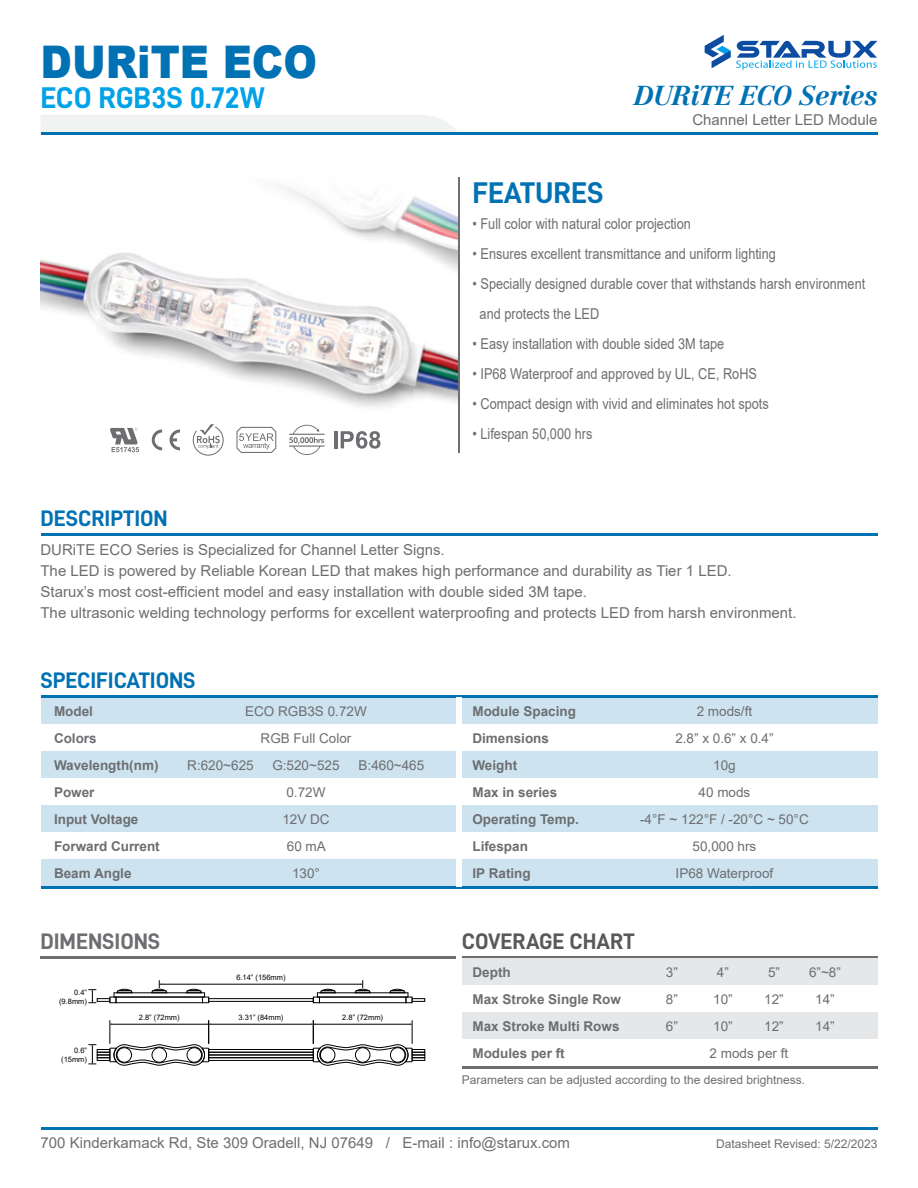
<style>
.page{position:relative;width:918px;height:1188px;background:#fff}
.page>*{position:absolute;margin:0;border:0;box-sizing:border-box;transform-origin:0 0}
.t1{font:900 45px "Arial";color:#0072b4;scale:.9 1}
.t2{font:30px "D DIN Bold";color:#02a2e8}
.t3{font:30px "D DIN Bold";color:#0072b4}
.t4{font:27px "Centennial Bold Italic Os F";letter-spacing:-.02em;color:#0072b4}
.t5{font:22.5px "D DIN Bold";color:#0072b4}
.t6{font:22.5px "D DIN Bold";color:#58595b}
.t7{font:22.5px "D DIN Bold";color:#6d6e71}
.t8{font:15px/21px "Arial";color:#6d6e71}
.t9{font:15px/30px "Arial";color:#6d6e71;scale:.85 1}
.t10{font:15px "Arial";color:#6d6e70}
.t11{font:700 13.5px/27px "Arial";color:#6d6e71}
.t12{font:13.5px/27px "Arial";color:#6d6e71;text-align:center}
.t13{font:12px "Arial";color:#6d6e71}
.t14{font:12px "Arial";color:#6d6e70}
.t15{font:7.5px/9px "Arial";color:#000;text-align:right}
</style>
<div class="page">
<svg style="left:88px;top:989px;width:8px;height:14px"></svg>
<hr style="left:161px;top:984px;width:200px;height:1px;background:#000">
<hr style="left:210px;top:1024px;width:102px;height:1px;background:#000">
<img style="left:41px;top:229px;width:417px;height:166px">
<svg style="left:280px;top:185px;width:178px;height:44px"></svg>
<hr style="left:462px;top:956px;width:416px;height:2px;background:#6d6e71">
<div style="left:462px;top:958px;width:416px;height:27px;background:#e6e7e8"></div>
<div style="left:462px;top:1012px;width:416px;height:27px;background:#e6e7e8"></div>
<hr style="left:462px;top:1066px;width:416px;height:3px;background:#6d6e71">
<svg style="left:41px;top:115px;width:418px;height:18px"></svg>
<hr style="left:41px;top:133px;width:837px;height:2px;background:#0072b4">
<hr style="left:41px;top:1127px;width:837px;height:2px;background:#0072b4">
<div style="left:41px;top:697px;width:837px;height:27px;background:#cde3f0"></div>
<div style="left:41px;top:751px;width:837px;height:27px;background:#cde3f0"></div>
<div style="left:41px;top:805px;width:837px;height:27px;background:#cde3f0"></div>
<div style="left:41px;top:859px;width:837px;height:27px;background:#cde3f0"></div>
<hr style="left:41px;top:886px;width:837px;height:3px;background:#0072b4">
<hr style="left:41px;top:695px;width:837px;height:2px;background:#0072b4">
<div style="left:456px;top:697px;width:6px;height:189px;background:#fff"></div>
<hr style="left:41px;top:956px;width:415px;height:2px;background:#6d6e71">
<hr style="left:41px;top:533px;width:837px;height:2px;background:#0072b4">
<hr style="left:458px;top:177px;width:2px;height:276px;background:#6d6e71">
<svg style="left:705px;top:35px;width:173px;height:35px"></svg>
<div style="left:116px;top:997px;width:87px;height:6px;border:1px solid #000"></div>
<div style="left:202px;top:997px;width:7px;height:6px;border:1px solid #000"></div>
<svg style="left:110px;top:989px;width:23px;height:14px"></svg>
<svg style="left:151px;top:980px;width:16px;height:13px"></svg>
<svg style="left:186px;top:989px;width:16px;height:4px"></svg>
<div style="left:97px;top:998px;width:13px;height:4px;border:1px solid #000"></div>
<div style="left:412px;top:998px;width:13px;height:4px;border:1px solid #000"></div>
<div style="left:208px;top:998px;width:106px;height:4px;border:1px solid #000"></div>
<div style="left:319px;top:997px;width:87px;height:6px;border:1px solid #000"></div>
<div style="left:313px;top:997px;width:7px;height:6px;border:1px solid #000"></div>
<svg style="left:320px;top:989px;width:16px;height:4px"></svg>
<svg style="left:355px;top:980px;width:16px;height:13px"></svg>
<svg style="left:389px;top:989px;width:23px;height:14px"></svg>
<div style="left:208px;top:1057px;width:106px;height:4px;border:1px solid #000"></div>
<div style="left:208px;top:1055px;width:106px;height:3px;border:1px solid #000"></div>
<div style="left:208px;top:1052px;width:106px;height:3px;border:1px solid #000"></div>
<div style="left:208px;top:1049px;width:106px;height:3px;border:1px solid #000"></div>
<svg style="left:88px;top:1020px;width:123px;height:46px"></svg>
<svg style="left:311px;top:1020px;width:114px;height:46px"></svg>
<svg style="left:152px;top:429px;width:10px;height:21px"></svg>
<svg style="left:170px;top:429px;width:10px;height:21px"></svg>
<svg style="left:289px;top:425px;width:36px;height:30px"></svg>
<svg style="left:193px;top:424px;width:31px;height:32px"></svg>
<svg style="left:110px;top:428px;width:29px;height:24px"></svg>
<hr style="left:334px;top:431px;width:3px;height:17px;background:#6d6e71">
<svg style="left:341px;top:431px;width:40px;height:18px"></svg>
<svg style="left:236px;top:427px;width:40px;height:26px"></svg>
<h1 class="t1" style="left:40px;top:29px;width:309px">DURiTE ECO</h1>
<h2 class="t2" style="left:41px;top:81px;width:226px">ECO RGB3S 0.72W</h2>
<h3 class="t5" style="left:40px;top:506px;width:129px">DESCRIPTION</h3>
<h3 class="t4" style="left:634px;top:79px;width:245px">DURiTE ECO Series</h3>
<h2 class="t3" style="left:473px;top:176px;width:133px">FEATURES</h2>
<p class="t10" style="left:692px;top:109px;width:187px">Channel Letter LED Module</p>
<p class="t9" style="left:473px;top:208px;width:258px">• Full color with natural color projection</p>
<p class="t9" style="left:473px;top:238px;width:359px">• Ensures excellent transmittance and uniform lighting</p>
<p class="t9" style="left:480px;top:268px;width:455px;text-indent:-7px">• Specially designed durable cover that withstands harsh environment and protects the LED</p>
<p class="t9" style="left:473px;top:328px;width:298px">• Easy installation with double sided 3M tape</p>
<p class="t9" style="left:473px;top:358px;width:336px">• IP68 Waterproof and approved by UL, CE, RoHS</p>
<p class="t9" style="left:473px;top:388px;width:350px">• Compact design with vivid and eliminates hot spots</p>
<p class="t9" style="left:473px;top:418px;width:143px">• Lifespan 50,000 hrs</p>
<p class="t8" style="left:41px;top:539px;width:758px">DURiTE ECO Series is Specialized for Channel Letter Signs.<br>The LED is powered by Reliable Korean LED that makes high performance and durability as Tier 1 LED.<br>Starux’s most cost-efficient model and easy installation with double sided 3M tape.<br>The ultrasonic welding technology performs for excellent waterproofing and protects LED from harsh environment.</p>
<h3 class="t5" style="left:40px;top:668px;width:157px">SPECIFICATIONS</h3>
<p class="t11" style="left:54px;top:698px;width:107px">Model<br>Colors<br>Wavelength(nm)<br>Power<br>Input Voltage<br>Forward Current<br>Beam Angle</p>
<p class="t12" style="left:245px;top:698px;width:123px">ECO RGB3S 0.72W</p>
<p class="t12" style="left:261px;top:725px;width:92px">RGB Full Color</p>
<p class="t12" style="left:187px;top:752px;width:68px">R:620~625</p>
<p class="t12" style="left:272px;top:752px;width:69px">G:520~525</p>
<p class="t12" style="left:359px;top:752px;width:67px">B:460~465</p>
<p class="t12" style="left:282px;top:779px;width:49px">0.72W<br>12V DC<br>60 mA<br>130°</p>
<h3 class="t7" style="left:40px;top:929px;width:121px">DIMENSIONS</h3>
<p class="t15" style="left:59px;top:988px;width:29px">0.4” (9.8mm)</p>
<p class="t15" style="left:236px;top:973px;width:51px">6.14” (156mm)</p>
<p class="t15" style="left:61px;top:1046px;width:27px">0.6” (15mm)</p>
<p class="t15" style="left:139px;top:1013px;width:42px">2.8” (72mm)</p>
<p class="t15" style="left:238px;top:1013px;width:47px">3.31” (84mm)</p>
<p class="t15" style="left:342px;top:1013px;width:42px">2.8” (72mm)</p>
<p class="t11" style="left:472px;top:698px;width:108px">Module Spacing<br>Dimensions<br>Weight<br>Max in series<br>Operating Temp.<br>Lifespan<br>IP Rating</p>
<p class="t12" style="left:640px;top:698px;width:170px">2 mods/ft<br>2.8” x 0.6” x 0.4”<br>10g<br>40 mods<br>-4°F ~ 122°F / -20°C ~ 50°C<br>50,000 hrs<br>IP68 Waterproof</p>
<h3 class="t6" style="left:462px;top:929px;width:175px">COVERAGE CHART</h3>
<p class="t11" style="left:472px;top:959px;width:150px">Depth<br>Max Stroke Single Row<br>Max Stroke Multi Rows<br>Modules per ft</p>
<p class="t12" style="left:666px;top:959px;width:14px;text-align:justify">3” 8” 6”</p>
<p class="t12" style="left:713px;top:959px;width:21px;text-align:left">4”<br>10”<br>10”</p>
<p class="t12" style="left:768px;top:959px;width:14px">5”</p>
<p class="t12" style="left:764px;top:986px;width:21px">12”</p>
<p class="t12" style="left:764px;top:1013px;width:21px">12”</p>
<p class="t12" style="left:710px;top:1040px;width:80px">2 mods per ft</p>
<p class="t12" style="left:809px;top:959px;width:33px">6”~8”<br>14”<br>14”</p>
<p class="t13" style="left:462px;top:1072px;width:345px">Parameters can be adjusted according to the desired brightness.</p>
<p class="t10" style="left:40px;top:1132px;width:531px">700 Kinderkamack Rd, Ste 309 Oradell, NJ 07649 / E-mail : info@starux.com</p>
<p class="t14" style="left:716px;top:1135px;width:163px">Datasheet Revised: 5/22/2023</p>
</div>
